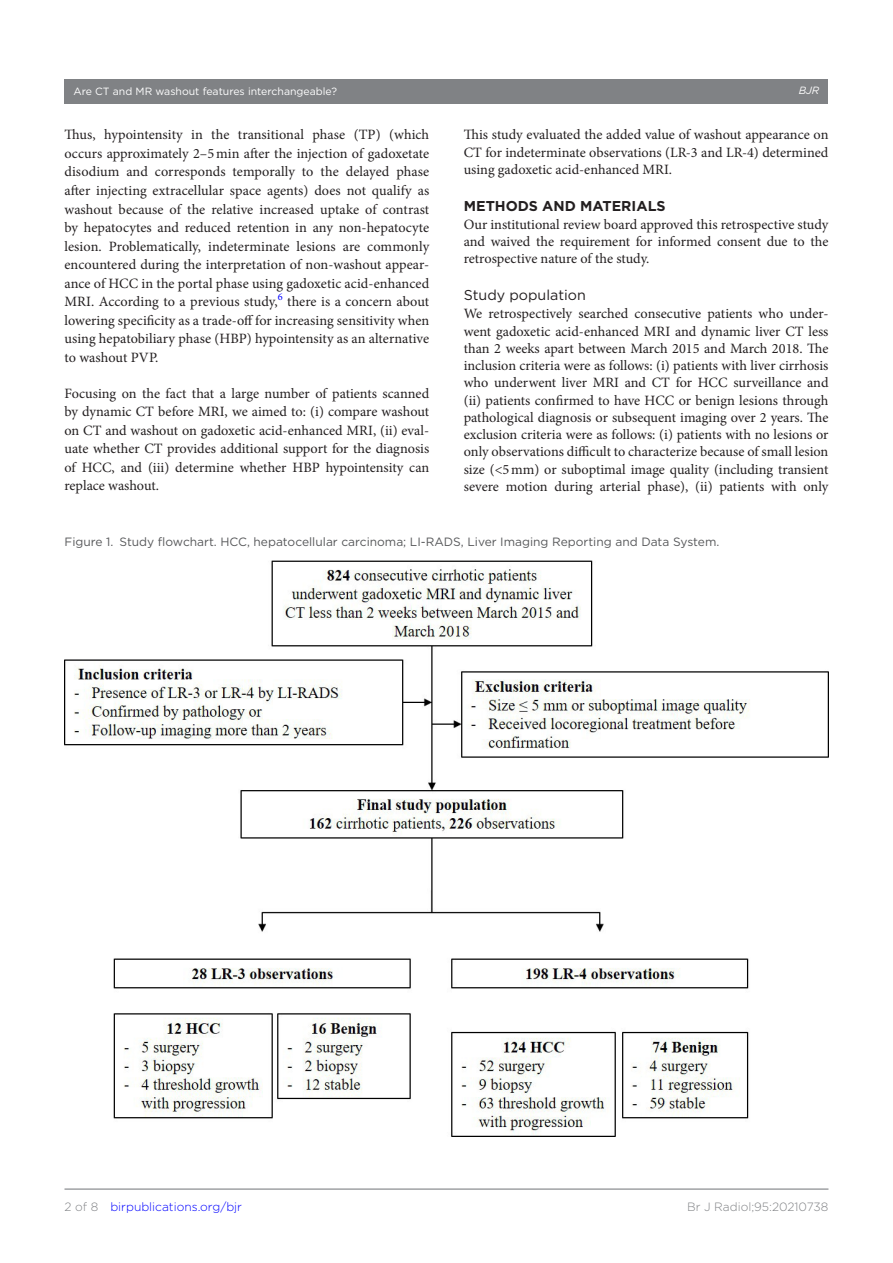
<style>
.page{position:relative;width:893px;height:1263px;background:#fff}
.page>*{position:absolute;margin:0;border:0;box-sizing:border-box;transform-origin:0 0}
.t1{font:14.25px/18.6px "Minion Pro";color:#231f20;text-align:justify}
.t2{font:700 14.25px "Gotham";color:#231f20}
.t3{font:14.25px "Gotham";color:#231f20}
.t4{font:12px "Gotham";color:#57585a}
.t5{font:300 12px "Gotham";color:#00f}
.t6{font:300 12px "Gotham";color:#808285}
.t7{font:10.5px "Gotham";color:#fff}
.t8{font:italic 10.5px "Gotham";color:#fff}
.s1{color:#808285}
</style>
<div class="page">
<div style="left:64px;top:79px;width:764px;height:24px;background:#808285"></div>
<hr style="left:64px;top:1188px;width:764px;height:2px;background:#808285">
<img style="left:64px;top:560px;width:764px;height:576px">
<p class="t7" style="left:74px;top:85px;width:265px">Are CT and MR washout features interchangeable?</p>
<p class="t8" style="left:799px;top:85px;width:22px">BJR</p>
<p class="t1" style="left:64px;top:126px;width:366px">Thus, hypointensity in the transitional phase (TP) (which occurs approximately 2–5min after the injection of gadoxetate disodium and corresponds temporally to the delayed phase after injecting extracellular space agents) does not qualify as washout because of the relative increased uptake of contrast by hepatocytes and reduced retention in any non-hepatocyte lesion. Problematically, indeterminate lesions are commonly encountered during the interpretation of non-washout appear&shy;ance of HCC in the portal phase using gadoxetic acid-enhanced MRI. According to a previous study,<sup>6</sup> there is a concern about lowering specificity as a trade-off for increasing sensitivity when using hepatobiliary phase (HBP) hypointensity as an alternative to washout PVP.</p>
<p class="t1" style="left:64px;top:384px;width:366px">Focusing on the fact that a large number of patients scanned by dynamic CT before MRI, we aimed to: (i) compare washout on CT and washout on gadoxetic acid-enhanced MRI, (ii) eval&shy;uate whether CT provides additional support for the diagnosis of HCC, and (iii) determine whether HBP hypointensity can replace washout.</p>
<p class="t1" style="left:464px;top:126px;width:366px;line-height:17.2px">This study evaluated the added value of washout appearance on CT for indeterminate observations (LR-3 and LR-4) determined using gadoxetic acid-enhanced MRI.</p>
<p class="t2" style="left:464px;top:196px;width:203px">METHODS AND MATERIALS</p>
<p class="t1" style="left:464px;top:215px;width:366px;line-height:17.2px">Our institutional review board approved this retrospective study and waived the requirement for informed consent due to the retrospective nature of the study.</p>
<p class="t3" style="left:464px;top:286px;width:124px">Study population</p>
<p class="t1" style="left:464px;top:305px;width:366px;line-height:17.2px">We retrospectively searched consecutive patients who under&shy;went gadoxetic acid-enhanced MRI and dynamic liver CT less than 2 weeks apart between March 2015 and March 2018. The inclusion criteria were as follows: (i) patients with liver cirrhosis who underwent liver MRI and CT for HCC surveillance and (ii) patients confirmed to have HCC or benign lesions through pathological diagnosis or subsequent imaging over 2 years. The exclusion criteria were as follows: (i) patients with no lesions or only observations difficult to characterize because of small lesion size (&lt;5mm) or suboptimal image quality (including transient severe motion during arterial phase), (ii) patients with only</p>
<p class="t4" style="left:64px;top:534px;width:656px">Figure 1. Study flowchart. HCC, hepatocellular carcinoma; LI-RADS, Liver Imaging Reporting and Data System.</p>
<p class="t5" style="left:64px;top:1199px;width:179px"><span class="s1">2 of 8</span> birpublications.org/bjr</p>
<p class="t6" style="left:687px;top:1199px;width:143px">Br J Radiol;95:20210738</p>
</div>
